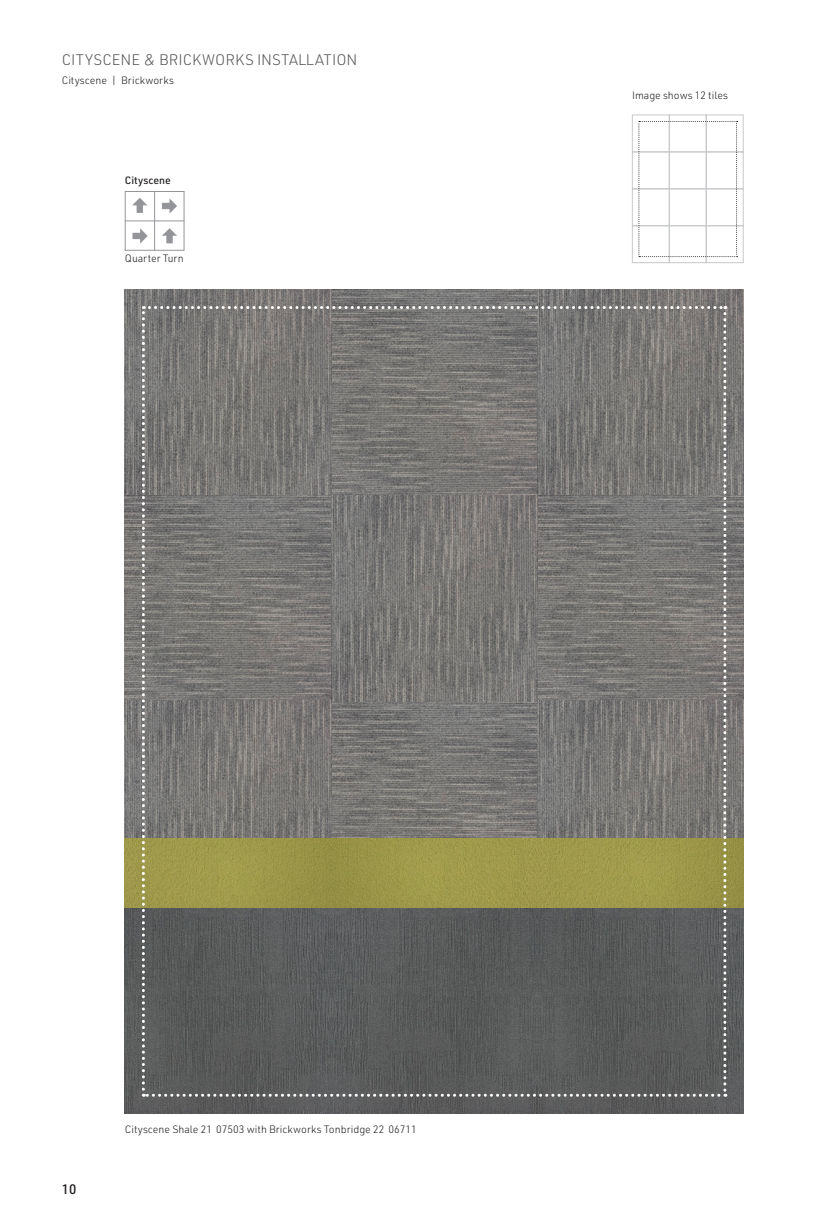
<style>
.page{position:relative;width:830px;height:1225px;background:#fff}
.page>*{position:absolute;margin:0;border:0;box-sizing:border-box;transform-origin:0 0}
.t1{font:300 15px "URWDIN";color:#57585a}
.t2{font:500 13.5px "URWDIN";color:#231f20}
.t3{font:300 10.5px "URWDIN";color:#231f20}
.t4{font:500 10.5px "URWDIN";color:#231f20}
</style>
<div class="page">
<svg style="left:631px;top:114px;width:112px;height:149px"></svg>
<svg style="left:537px;top:289px;width:206px;height:206px;background:#797776"></svg>
<svg style="left:125px;top:289px;width:206px;height:206px;background:#787676"></svg>
<svg style="left:726px;top:495px;width:17px;height:206px;background:#797776"></svg>
<svg style="left:125px;top:495px;width:17px;height:206px;background:#7b7977"></svg>
<svg style="left:726px;top:701px;width:17px;height:137px;background:#797776"></svg>
<svg style="left:125px;top:701px;width:17px;height:137px;background:#797978"></svg>
<div style="left:331px;top:907px;width:206px;height:206px;background:linear-gradient(to right,#5b5c5d,#5a5a5a)"></div>
<div style="left:537px;top:907px;width:206px;height:206px;background:linear-gradient(to right,#59595a,#5b5c5d)"></div>
<div style="left:125px;top:907px;width:206px;height:206px;background:#5a5c5c"></div>
<img style="left:125px;top:838px;width:17px;height:69px">
<div style="left:537px;top:838px;width:206px;height:69px;background:#949044"></div>
<svg style="left:142px;top:306px;width:584px;height:790px;background:#76756c"></svg>
<svg style="left:124px;top:191px;width:61px;height:60px"></svg>
<p class="t1" style="left:62px;top:49px;width:297px">CITYSCENE &amp; BRICKWORKS INSTALLATION</p>
<p class="t3" style="left:62px;top:73px;width:114px">Cityscene | Brickworks</p>
<p class="t4" style="left:125px;top:173px;width:48px">Cityscene</p>
<p class="t3" style="left:125px;top:252px;width:60px">Quarter Turn</p>
<p class="t3" style="left:631px;top:88px;width:97px">Image shows 12 tiles</p>
<p class="t2" style="left:62px;top:1180px;width:16px">10</p>
<p class="t3" style="left:125px;top:1122px;width:293px">Cityscene Shale 21 07503 with Brickworks Tonbridge 22 06711</p>
</div>
